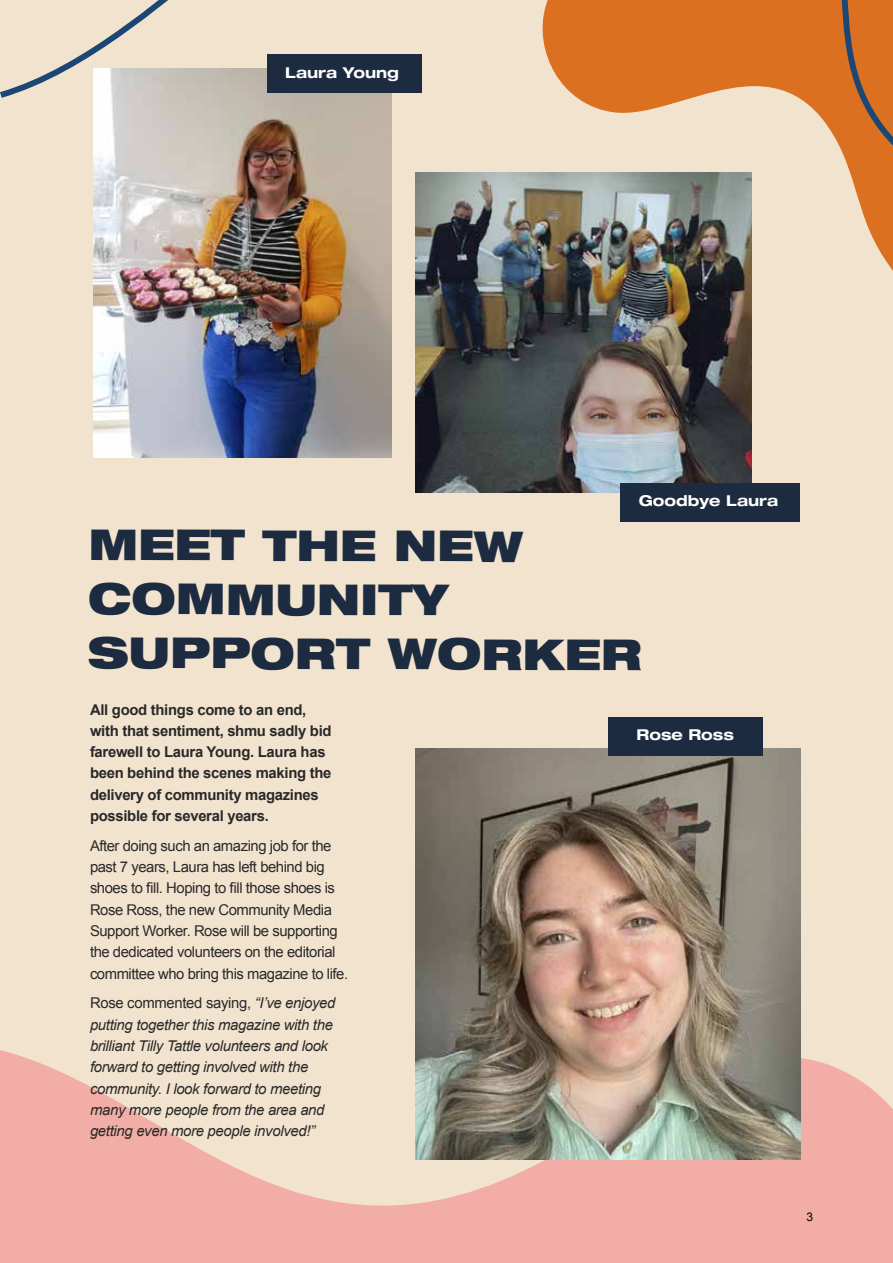
<style>
.page{position:relative;width:893px;height:1263px;background:#fff}
.page>*{position:absolute;margin:0;border:0;box-sizing:border-box;transform-origin:0 0}
.t1{font:900 expanded 42.75px/54.2px "Helvetica Neue LT Pro";letter-spacing:-.005em;color:#1c2b40}
.t2{font:700 expanded 15px "Helvetica Neue LT Pro";color:#fff}
.t3{font:14.85px/21.3px "Arial";letter-spacing:-.03em;color:#292929}
.t4{font:italic 14.85px/21.3px "Arial";letter-spacing:-.02em;color:#292929}
.t5{font:700 14.85px/21.3px "Arial";letter-spacing:-.02em;color:#292929}
.t6{font:12px "Arial";color:#000}
.s1{font-style:normal}
</style>
<div class="page">
<div style="left:0;top:228px;width:893px;height:796px;background:#f2e3cf"></div>
<div style="left:751px;top:228px;width:142px;height:164px;background:#f2e3cf"></div>
<svg style="left:0;top:1024px;width:893px;height:239px;background:#f1c0b4"></svg>
<svg style="left:0;top:0;width:893px;height:228px;background:#e7be9a"></svg>
<img style="left:415px;top:173px;width:336px;height:320px">
<img style="left:94px;top:69px;width:297px;height:388px">
<img style="left:416px;top:748px;width:384px;height:411px">
<div style="left:267px;top:55px;width:154px;height:38px;background:#1c2b40"></div>
<div style="left:620px;top:483px;width:180px;height:39px;background:#1c2b40"></div>
<div style="left:608px;top:717px;width:154px;height:38px;background:#1c2b40"></div>
<p class="t2" style="left:285px;top:63px;width:115px">Laura Young</p>
<p class="t2" style="left:639px;top:491px;width:141px">Goodbye Laura</p>
<h1 class="t1" style="left:88px;top:517px;width:556px">MEET THE NEW<br>COMMUNITY<br>SUPPORT WORKER</h1>
<p class="t5" style="left:90px;top:699px;width:243px">All good things come to an end, with that sentiment, shmu sadly bid farewell to Laura Young. Laura has been behind the scenes making the delivery of community magazines possible for several years.</p>
<p class="t3" style="left:90px;top:835px;width:260px">After doing such an amazing job for the past 7 years, Laura has left behind big shoes to fill. Hoping to fill those shoes is Rose Ross, the new Community Media Support Worker. Rose will be supporting the dedicated volunteers on the editorial committee who bring this magazine to life.</p>
<p class="t4" style="left:90px;top:993px;width:247px"><span class="s1">Rose commented saying,</span> “I’ve enjoyed putting together this magazine with the brilliant Tilly Tattle volunteers and look forward to getting involved with the community. I look forward to meeting many more people from the area and getting even more people involved!”</p>
<p class="t2" style="left:637px;top:725px;width:99px">Rose Ross</p>
<p class="t6" style="left:807px;top:1208px;width:8px">3</p>
</div>
